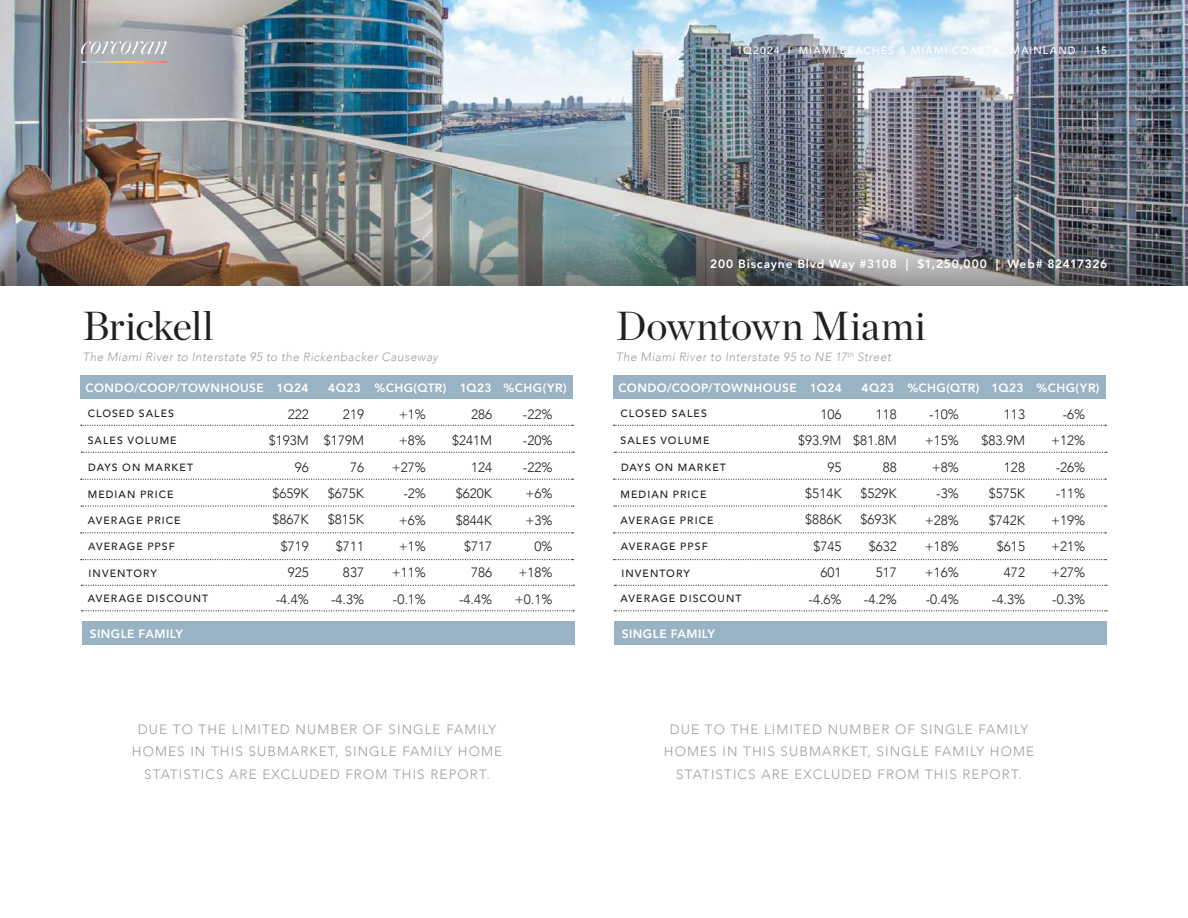
<style>
.page{position:relative;width:1188px;height:918px;background:#fff}
.page>*{position:absolute;margin:0;border:0;box-sizing:border-box;transform-origin:0 0}
.BC{font:40.5px "Chronicle Display";letter-spacing:-.01em;color:#231f20}
.t1{font:300 13.5px "Avenir";color:#231f20}
.t2{font:300 13.5px/22.5px "Avenir";letter-spacing:.08em;color:#9d9fa2;text-align:center}
.Caption_Right{font:800 12px "Avenir";letter-spacing:.035em;color:#fff}
.BC-2{font:italic 300 12px "Avenir";letter-spacing:.035em;color:#9d9fa2}
.BC-3{font:800 12px "Avenir";letter-spacing:.06em;color:#fff}
.Caption_Right-2{font:500 10.5px "Avenir";letter-spacing:.1em;color:#231f20}
.t3{font:500 10.5px "Avenir";letter-spacing:.1em;color:#fff}
</style>
<div class="page">
<img style="left:0;top:0;width:1188px;height:221px">
<img style="left:0;top:221px;width:1188px;height:64px">
<div style="left:82px;top:621px;width:493px;height:24px;background:#99b3c5"></div>
<div style="left:614px;top:621px;width:493px;height:24px;background:#99b3c5"></div>
<div style="left:80px;top:375px;width:493px;height:24px;background:#99b3c5"></div>
<svg style="left:81px;top:425px;width:492px;height:1px"></svg>
<svg style="left:82px;top:452px;width:492px;height:1px"></svg>
<svg style="left:81px;top:479px;width:492px;height:1px"></svg>
<svg style="left:81px;top:506px;width:493px;height:1px"></svg>
<svg style="left:81px;top:532px;width:492px;height:1px"></svg>
<svg style="left:81px;top:559px;width:492px;height:1px"></svg>
<svg style="left:82px;top:585px;width:492px;height:1px"></svg>
<svg style="left:82px;top:610px;width:492px;height:1px"></svg>
<div style="left:613px;top:375px;width:493px;height:24px;background:#99b3c5"></div>
<svg style="left:614px;top:425px;width:492px;height:1px"></svg>
<svg style="left:614px;top:452px;width:493px;height:1px"></svg>
<svg style="left:614px;top:479px;width:492px;height:1px"></svg>
<svg style="left:614px;top:506px;width:493px;height:1px"></svg>
<svg style="left:614px;top:532px;width:492px;height:1px"></svg>
<svg style="left:614px;top:559px;width:492px;height:1px"></svg>
<svg style="left:614px;top:585px;width:493px;height:1px"></svg>
<svg style="left:614px;top:610px;width:493px;height:1px"></svg>
<svg style="left:81px;top:41px;width:86px;height:13px"></svg>
<svg style="left:81px;top:61px;width:86px;height:2px"></svg>
<p class="t3" style="left:737px;top:41px;width:372px">1Q2024 | MIAMI BEACHES &amp; MIAMI COASTAL MAINLAND | 15</p>
<p class="BC" style="left:82px;top:295px;width:133px">Brickell</p>
<p class="BC-2" style="left:82px;top:350px;width:357px">The Miami River to Interstate 95 to the Rickenbacker Causeway</p>
<p class="BC-3" style="left:710px;top:255px;width:398px">200 Biscayne Blvd Way #3108 | $1,250,000 | Web# 82417326</p>
<p class="BC" style="left:616px;top:295px;width:312px">Downtown Miami</p>
<p class="BC-2" style="left:616px;top:350px;width:277px">The Miami River to Interstate 95 to NE 17<sup>th</sup> Street</p>
<p class="Caption_Right" style="left:86px;top:378px;width:180px">CONDO/COOP/TOWNHOUSE</p>
<p class="Caption_Right-2" style="left:88px;top:404px;width:88px">CLOSED SALES</p>
<p class="Caption_Right" style="left:328px;top:378px;width:34px">4Q23</p>
<p class="Caption_Right" style="left:460px;top:378px;width:34px">1Q23</p>
<p class="Caption_Right" style="left:618px;top:378px;width:180px">CONDO/COOP/TOWNHOUSE</p>
<p class="Caption_Right-2" style="left:621px;top:404px;width:88px">CLOSED SALES</p>
<p class="Caption_Right" style="left:277px;top:378px;width:34px">1Q24</p>
<p class="Caption_Right" style="left:375px;top:378px;width:73px">%CHG(QTR)</p>
<p class="Caption_Right" style="left:504px;top:378px;width:65px">%CHG(YR)</p>
<p class="Caption_Right" style="left:810px;top:378px;width:34px">1Q24</p>
<p class="Caption_Right" style="left:907px;top:378px;width:73px">%CHG(QTR)</p>
<p class="Caption_Right" style="left:1036px;top:378px;width:65px">%CHG(YR)</p>
<p class="Caption_Right" style="left:862px;top:378px;width:34px">4Q23</p>
<p class="Caption_Right" style="left:992px;top:378px;width:34px">1Q23</p>
<p class="t1" style="left:399px;top:406px;width:29px">+1%</p>
<p class="t1" style="left:399px;top:433px;width:29px">+8%</p>
<p class="t1" style="left:392px;top:459px;width:36px">+27%</p>
<p class="t1" style="left:403px;top:485px;width:24px">-2%</p>
<p class="t1" style="left:399px;top:512px;width:29px">+6%</p>
<p class="t1" style="left:399px;top:538px;width:29px">+1%</p>
<p class="t1" style="left:392px;top:565px;width:36px">+11%</p>
<p class="t1" style="left:393px;top:591px;width:35px">-0.1%</p>
<p class="t1" style="left:929px;top:406px;width:31px">-10%</p>
<p class="t1" style="left:925px;top:433px;width:36px">+15%</p>
<p class="t1" style="left:932px;top:459px;width:29px">+8%</p>
<p class="t1" style="left:936px;top:485px;width:24px">-3%</p>
<p class="t1" style="left:925px;top:512px;width:36px">+28%</p>
<p class="t1" style="left:925px;top:538px;width:36px">+18%</p>
<p class="t1" style="left:925px;top:565px;width:36px">+16%</p>
<p class="t1" style="left:926px;top:591px;width:35px">-0.4%</p>
<p class="t1" style="left:523px;top:406px;width:31px">-22%</p>
<p class="t1" style="left:523px;top:433px;width:31px">-20%</p>
<p class="t1" style="left:523px;top:459px;width:31px">-22%</p>
<p class="t1" style="left:525px;top:486px;width:29px">+6%</p>
<p class="t1" style="left:525px;top:512px;width:29px">+3%</p>
<p class="t1" style="left:534px;top:538px;width:20px">0%</p>
<p class="t1" style="left:518px;top:565px;width:36px">+18%</p>
<p class="t1" style="left:515px;top:591px;width:39px">+0.1%</p>
<p class="t1" style="left:1063px;top:406px;width:24px">-6%</p>
<p class="t1" style="left:1051px;top:433px;width:36px">+12%</p>
<p class="t1" style="left:1056px;top:459px;width:31px">-26%</p>
<p class="t1" style="left:1056px;top:486px;width:31px">-11%</p>
<p class="t1" style="left:1051px;top:512px;width:36px">+19%</p>
<p class="t1" style="left:1051px;top:538px;width:36px">+21%</p>
<p class="t1" style="left:1051px;top:565px;width:36px">+27%</p>
<p class="t1" style="left:1052px;top:591px;width:35px">-0.3%</p>
<p class="t1" style="left:288px;top:406px;width:23px">222</p>
<p class="t1" style="left:269px;top:433px;width:42px">$193M</p>
<p class="t1" style="left:295px;top:459px;width:16px">96</p>
<p class="t1" style="left:272px;top:485px;width:38px">$659K</p>
<p class="t1" style="left:272px;top:512px;width:38px">$867K</p>
<p class="t1" style="left:281px;top:538px;width:30px">$719</p>
<p class="t1" style="left:288px;top:565px;width:23px">925</p>
<p class="t1" style="left:276px;top:591px;width:35px">-4.4%</p>
<p class="t1" style="left:821px;top:406px;width:23px">106</p>
<p class="t1" style="left:798px;top:433px;width:45px">$93.9M</p>
<p class="t1" style="left:828px;top:459px;width:16px">95</p>
<p class="t1" style="left:805px;top:485px;width:38px">$514K</p>
<p class="t1" style="left:805px;top:512px;width:38px">$886K</p>
<p class="t1" style="left:814px;top:538px;width:30px">$745</p>
<p class="t1" style="left:821px;top:565px;width:23px">601</p>
<p class="t1" style="left:809px;top:591px;width:35px">-4.6%</p>
<p class="t1" style="left:343px;top:406px;width:23px">219</p>
<p class="t1" style="left:324px;top:433px;width:42px">$179M</p>
<p class="t1" style="left:350px;top:459px;width:16px">76</p>
<p class="t1" style="left:328px;top:485px;width:38px">$675K</p>
<p class="t1" style="left:328px;top:512px;width:38px">$815K</p>
<p class="t1" style="left:336px;top:538px;width:30px">$711</p>
<p class="t1" style="left:343px;top:565px;width:23px">837</p>
<p class="t1" style="left:331px;top:591px;width:35px">-4.3%</p>
<p class="t1" style="left:876px;top:406px;width:23px">118</p>
<p class="t1" style="left:853px;top:433px;width:45px">$81.8M</p>
<p class="t1" style="left:883px;top:459px;width:16px">88</p>
<p class="t1" style="left:861px;top:485px;width:38px">$529K</p>
<p class="t1" style="left:861px;top:512px;width:38px">$693K</p>
<p class="t1" style="left:869px;top:538px;width:30px">$632</p>
<p class="t1" style="left:876px;top:565px;width:23px">517</p>
<p class="t1" style="left:864px;top:591px;width:35px">-4.2%</p>
<p class="t1" style="left:471px;top:406px;width:23px">286</p>
<p class="t1" style="left:452px;top:433px;width:42px">$241M</p>
<p class="t1" style="left:471px;top:459px;width:23px">124</p>
<p class="t1" style="left:456px;top:486px;width:38px">$620K</p>
<p class="t1" style="left:456px;top:512px;width:38px">$844K</p>
<p class="t1" style="left:464px;top:538px;width:30px">$717</p>
<p class="t1" style="left:471px;top:565px;width:23px">786</p>
<p class="t1" style="left:459px;top:591px;width:35px">-4.4%</p>
<p class="t1" style="left:1004px;top:406px;width:23px">113</p>
<p class="t1" style="left:981px;top:433px;width:45px">$83.9M</p>
<p class="t1" style="left:1004px;top:459px;width:23px">128</p>
<p class="t1" style="left:989px;top:486px;width:38px">$575K</p>
<p class="t1" style="left:989px;top:512px;width:38px">$742K</p>
<p class="t1" style="left:997px;top:538px;width:30px">$615</p>
<p class="t1" style="left:1004px;top:565px;width:23px">472</p>
<p class="t1" style="left:992px;top:591px;width:35px">-4.3%</p>
<p class="Caption_Right-2" style="left:88px;top:431px;width:90px">SALES VOLUME</p>
<p class="Caption_Right-2" style="left:88px;top:458px;width:106px">DAYS ON MARKET</p>
<p class="Caption_Right-2" style="left:621px;top:431px;width:90px">SALES VOLUME</p>
<p class="Caption_Right-2" style="left:621px;top:458px;width:106px">DAYS ON MARKET</p>
<p class="Caption_Right-2" style="left:88px;top:485px;width:87px">MEDIAN PRICE</p>
<p class="Caption_Right-2" style="left:621px;top:485px;width:87px">MEDIAN PRICE</p>
<p class="Caption_Right-2" style="left:88px;top:512px;width:94px">AVERAGE PRICE</p>
<p class="Caption_Right-2" style="left:621px;top:512px;width:94px">AVERAGE PRICE</p>
<p class="Caption_Right-2" style="left:88px;top:537px;width:88px">AVERAGE PPSF</p>
<p class="Caption_Right-2" style="left:621px;top:537px;width:88px">AVERAGE PPSF</p>
<p class="Caption_Right-2" style="left:89px;top:564px;width:70px">INVENTORY</p>
<p class="Caption_Right-2" style="left:88px;top:590px;width:122px">AVERAGE DISCOUNT</p>
<p class="Caption_Right-2" style="left:621px;top:564px;width:70px">INVENTORY</p>
<p class="Caption_Right-2" style="left:621px;top:590px;width:122px">AVERAGE DISCOUNT</p>
<p class="Caption_Right" style="left:90px;top:624px;width:95px">SINGLE FAMILY</p>
<p class="t2" style="left:132px;top:718px;width:372px">DUE TO THE LIMITED NUMBER OF SINGLE FAMILY<br>HOMES IN THIS SUBMARKET, SINGLE FAMILY HOME<br>STATISTICS ARE EXCLUDED FROM THIS REPORT.</p>
<p class="Caption_Right" style="left:622px;top:624px;width:95px">SINGLE FAMILY</p>
<p class="t2" style="left:664px;top:718px;width:372px">DUE TO THE LIMITED NUMBER OF SINGLE FAMILY<br>HOMES IN THIS SUBMARKET, SINGLE FAMILY HOME<br>STATISTICS ARE EXCLUDED FROM THIS REPORT.</p>
</div>
